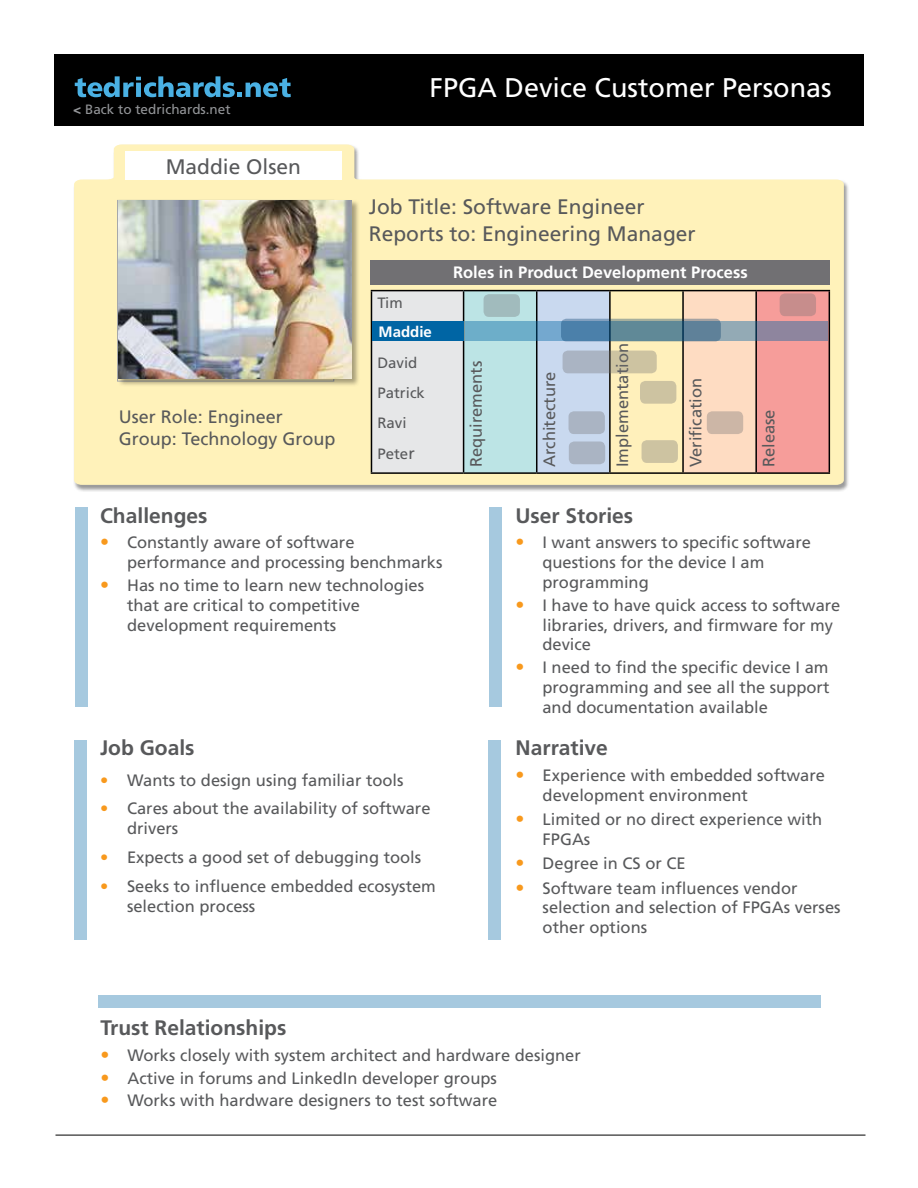
<style>
.page{position:relative;width:918px;height:1188px;background:#fff}
.page>*{position:absolute;margin:0;border:0;box-sizing:border-box;transform-origin:0 0}
.t1{font:27px "Frutiger";color:#fff}
.t2{font:21px/27px "Frutiger";color:#58595b}
.t3{font:700 21px "Frutiger";color:#58595b}
.t4{font:18px/21.6px "Frutiger";color:#58595b}
.t5{font:16.5px/19.8px "Frutiger";color:#58595b}
.t6{font:700 16.5px "Frutiger";color:#fff}
.t7{font:15px/30px "Frutiger";color:#58595b}
.t8{font:700 15px "Frutiger";color:#fff}
.t9{font:13.5px "Frutiger";color:#939598}
.s1{font-weight:900}
.s2{font-size:16.5px}
.s3{font-size:18px;color:#f8991d}
.s4{color:#f8991d}
</style>
<div class="page">
<hr style="left:56px;top:1135px;width:810px;height:1px;background:#000">
<div style="left:54px;top:54px;width:810px;height:71px;background:#000"></div>
<svg style="left:75px;top:76px;width:216px;height:21px"></svg>
<div style="left:73px;top:145px;width:777px;height:347px;background:#000;opacity:.4"></div>
<svg style="left:74px;top:144px;width:770px;height:341px;fill:#fff2ba"></svg>
<div style="left:75px;top:508px;width:13px;height:199px;background:#a6c9df"></div>
<div style="left:489px;top:507px;width:13px;height:200px;background:#a6c9df"></div>
<div style="left:74px;top:740px;width:13px;height:200px;background:#a6c9df"></div>
<div style="left:488px;top:740px;width:13px;height:200px;background:#a6c9df"></div>
<div style="left:98px;top:995px;width:722px;height:13px;background:#a6c9df"></div>
<div style="left:125px;top:152px;width:217px;height:28px;background:#fff"></div>
<div style="left:371px;top:291px;width:93px;height:182px;background:#e6e7e8"></div>
<div style="left:464px;top:291px;width:73px;height:182px;background:#bce4e5"></div>
<div style="left:537px;top:291px;width:73px;height:182px;background:#c9d9ef"></div>
<div style="left:610px;top:291px;width:73px;height:182px;background:#fff0bb"></div>
<div style="left:683px;top:291px;width:73px;height:182px;background:#fedcc2"></div>
<div style="left:756px;top:291px;width:73px;height:182px;background:#f69d9a"></div>
<hr style="left:371px;top:290px;width:93px;height:1px;background:#000">
<hr style="left:371px;top:291px;width:1px;height:181px;background:#000">
<hr style="left:464px;top:290px;width:73px;height:1px;background:#000">
<hr style="left:463px;top:291px;width:1px;height:181px;background:#000">
<hr style="left:537px;top:290px;width:73px;height:1px;background:#000">
<hr style="left:536px;top:291px;width:1px;height:181px;background:#000">
<hr style="left:610px;top:290px;width:73px;height:1px;background:#000">
<hr style="left:609px;top:291px;width:2px;height:181px;background:#000">
<hr style="left:683px;top:290px;width:73px;height:1px;background:#000">
<hr style="left:682px;top:291px;width:2px;height:181px;background:#000">
<hr style="left:756px;top:290px;width:74px;height:1px;background:#000">
<hr style="left:755px;top:291px;width:2px;height:181px;background:#000">
<hr style="left:829px;top:291px;width:1px;height:181px;background:#000">
<hr style="left:371px;top:472px;width:93px;height:2px;background:#000">
<hr style="left:464px;top:472px;width:73px;height:2px;background:#000">
<hr style="left:537px;top:472px;width:73px;height:2px;background:#000">
<hr style="left:610px;top:472px;width:73px;height:2px;background:#000">
<hr style="left:683px;top:472px;width:73px;height:2px;background:#000">
<hr style="left:756px;top:472px;width:74px;height:2px;background:#000">
<svg style="left:563px;top:351px;width:94px;height:22px;background:#b9b9af"></svg>
<div style="left:640px;top:381px;width:36px;height:23px;background:#cdc3a1;border-radius:5px"></div>
<div style="left:642px;top:440px;width:36px;height:23px;background:#cdc3a1;border-radius:5px"></div>
<div style="left:569px;top:411px;width:36px;height:23px;background:#aab4c3;border-radius:5px"></div>
<div style="left:569px;top:441px;width:36px;height:23px;background:#aab4c3;border-radius:5px"></div>
<div style="left:372px;top:321px;width:91px;height:20px;background:#0065a4"></div>
<svg style="left:466px;top:321px;width:362px;height:20px;background:#7e9cb5"></svg>
<div style="left:371px;top:260px;width:459px;height:24px;background:#717073"></div>
<div style="left:117px;top:199px;width:243px;height:188px;background:#000;opacity:.35"></div>
<img style="left:118px;top:200px;width:234px;height:178px">
<div style="left:484px;top:294px;width:36px;height:23px;background:#a1bbbd;border-radius:5px"></div>
<div style="left:780px;top:293px;width:36px;height:23px;background:#c78d8c;border-radius:5px"></div>
<div style="left:561px;top:319px;width:160px;height:22px;background:linear-gradient(to right,#4b82a7,#648491);border-radius:5px"></div>
<div style="left:707px;top:411px;width:36px;height:23px;background:#ccb6a6;border-radius:5px"></div>
<p class="t9" style="left:73px;top:101px;width:159px"><span class="s1">&lt;</span> Back to tedrichards.net</p>
<p class="t2" style="left:166px;top:153px;width:137px">Maddie Olsen</p>
<p class="t4" style="left:119px;top:406px;width:218px">User Role: Engineer<br>Group: Technology Group</p>
<h1 class="t1" style="left:430px;top:71px;width:404px">FPGA Device Customer Personas</h1>
<p class="t2" style="left:369px;top:194px;width:328px">Job Title: Software Engineer<br>Reports to: Engineering Manager</p>
<p class="t7" style="left:377px;top:288px;width:27px">Tim</p>
<p class="t8" style="left:379px;top:323px;width:55px">Maddie</p>
<p class="t7" style="left:377px;top:348px;width:49px">David<br>Patrick<br>Ravi</p>
<p class="t7" style="left:377px;top:439px;width:39px">Pete<span class="s2">r</span></p>
<p class="t6" style="left:453px;top:263px;width:296px">Roles in Product Development Process</p>
<p class="t5" style="left:466px;top:467px;width:108px;rotate:-90deg">Requirements</p>
<p class="t5" style="left:540px;top:467px;width:97px;rotate:-90deg">Architecture</p>
<p class="t5" style="left:613px;top:467px;width:125px;rotate:-90deg">Implementation</p>
<p class="t5" style="left:686px;top:467px;width:91px;rotate:-90deg">Verification</p>
<p class="t5" style="left:759px;top:467px;width:59px;rotate:-90deg">Release</p>
<p class="t3" style="left:100px;top:503px;width:109px">Challenges</p>
<p class="t5" style="left:127px;top:533px;width:317px;text-indent:-27px"><span class="s3">•</span> Constantly aware of software performance and processing benchmarks</p>
<p class="t5" style="left:127px;top:575px;width:299px;text-indent:-27px"><span class="s3">•</span> Has no time to learn new technologies that are critical to competitive development requirements</p>
<p class="t3" style="left:100px;top:736px;width:96px">Job Goals</p>
<p class="t5" style="left:100px;top:770px;width:305px"><span class="s4">•</span> Wants to design using familiar tools</p>
<p class="t5" style="left:127px;top:799px;width:305px;text-indent:-27px"><span class="s4">•</span> Cares about the availability of software drivers</p>
<p class="t5" style="left:100px;top:847px;width:323px"><span class="s4">•</span> Expects a good set of debugging tools</p>
<p class="t5" style="left:127px;top:876px;width:310px;text-indent:-27px"><span class="s4">•</span> Seeks to influence embedded ecosystem selection process</p>
<p class="t3" style="left:515px;top:503px;width:119px">User Stories</p>
<p class="t5" style="left:542px;top:533px;width:270px;text-indent:-27px"><span class="s3">•</span> I want answers to specific software questions for the device I am programming</p>
<p class="t5" style="left:542px;top:595px;width:299px;text-indent:-27px"><span class="s3">•</span> I have to have quick access to software libraries, drivers, and firmware for my device</p>
<p class="t5" style="left:542px;top:658px;width:288px;text-align:justify;text-indent:-27px"><span class="s3">•</span> I need to find the specific device I am programming and see all the support and documentation available</p>
<p class="t3" style="left:516px;top:736px;width:94px">Narrative</p>
<p class="t5" style="left:543px;top:765px;width:284px;text-indent:-27px"><span class="s3">•</span> Experience with embedded software development environment</p>
<p class="t5" style="left:543px;top:810px;width:281px;text-indent:-27px"><span class="s3">•</span> Limited or no direct experience with<br>FPGAs</p>
<p class="t5" style="left:516px;top:854px;width:172px"><span class="s3">•</span> Degree in CS or CE</p>
<p class="t5" style="left:543px;top:878px;width:299px;text-indent:-27px"><span class="s3">•</span> Software team influences vendor selection and selection of FPGAs verses other options</p>
<p class="t3" style="left:100px;top:1015px;width:187px">Trust Relationships</p>
<p class="t5" style="left:100px;top:1045px;width:482px"><span class="s3">•</span> Works closely with system architect and hardware designer</p>
<p class="t5" style="left:100px;top:1068px;width:398px"><span class="s3">•</span> Active in forums and LinkedIn developer groups</p>
<p class="t5" style="left:100px;top:1091px;width:398px"><span class="s3">•</span> Works with hardware designers to test software</p>
</div>
